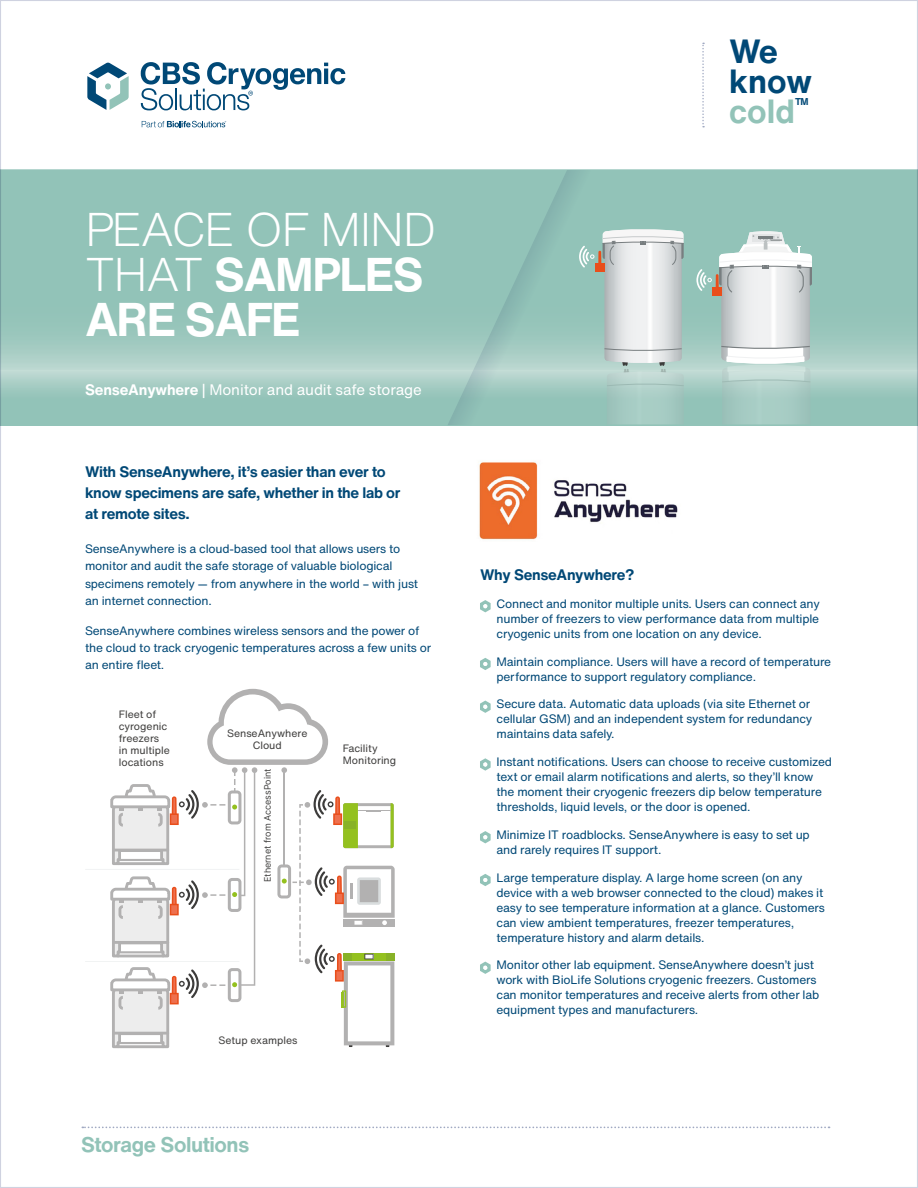
<style>
.page{position:relative;width:918px;height:1188px;background:#fff}
.page>*{position:absolute;margin:0;border:0;box-sizing:border-box;transform-origin:0 0}
.t1{font:300 46.5px/45px "Helvetica Now Text";letter-spacing:-.03em;color:#fff}
.t2{font:700 33px "Helvetica Now Text";letter-spacing:-.005em;color:#004876}
.t3{font:700 33px "Helvetica Now Text";color:#92c3b8}
.Green_Subs_14pt_Helv{font:700 21px "Helvetica Now Text";letter-spacing:-.02em;color:#92c3b8}
.Subheads_10_14{font:700 15px/21px "Helvetica Now Text";letter-spacing:-.02em;color:#004876}
.t4{font:15px "Helvetica Now Text";letter-spacing:-.01em;color:#fff}
.Bullet_copy_8_10{font:12px/15px "Helvetica Now Text";letter-spacing:-.015em;color:#004876}
.Text_8_11_5{font:12px/17.2px "Helvetica Now Text";letter-spacing:-.015em;color:#004876}
.Captions{font:10.5px/12px "Helvetica Now Text";color:#3d3c3b}
.t5{font:700 9.75px "Helvetica Now Text";color:#004876}
.t6{font:9px "Inter";color:#3d3c3b}
.s1{font-weight:700}
</style>
<div class="page">
<svg style="left:2px;top:170px;width:914px;height:256px;background:#97c5bb"></svg>
<svg style="left:480px;top:600px;width:11px;height:13px"></svg>
<svg style="left:480px;top:658px;width:11px;height:12px"></svg>
<svg style="left:480px;top:700px;width:11px;height:13px"></svg>
<svg style="left:480px;top:758px;width:11px;height:13px"></svg>
<svg style="left:480px;top:831px;width:11px;height:13px"></svg>
<svg style="left:480px;top:874px;width:11px;height:12px"></svg>
<svg style="left:480px;top:961px;width:11px;height:13px"></svg>
<img style="left:479px;top:462px;width:199px;height:78px">
<svg style="left:696px;top:231px;width:117px;height:194px"></svg>
<svg style="left:448px;top:170px;width:237px;height:255px;background:#a4c9c1"></svg>
<svg style="left:87px;top:62px;width:42px;height:48px"></svg>
<div style="left:105px;top:83px;width:6px;height:7px;background:#92c3b8;border-radius:50%"></div>
<svg style="left:142px;top:121px;width:84px;height:6px"></svg>
<svg style="left:141px;top:62px;width:204px;height:48px"></svg>
<svg style="left:85px;top:689px;width:310px;height:360px"></svg>
<svg style="left:82px;top:1127px;width:748px;height:1px"></svg>
<p class="t1" style="left:85px;top:207px;width:353px">PEACE OF MIND<br>THAT <span class="s1">SAMPLES<br>ARE SAFE</span></p>
<p class="t4" style="left:85px;top:379px;width:338px"><span class="s1">SenseAnywhere</span> | Monitor and audit safe storage</p>
<p class="Subheads_10_14" style="left:85px;top:461px;width:317px">With SenseAnywhere, it’s easier than ever to know specimens are safe, whether in the lab or at remote sites.</p>
<p class="Text_8_11_5" style="left:85px;top:540px;width:335px">SenseAnywhere is a cloud-based tool that allows users to monitor and audit the safe storage of valuable biological specimens remotely — from anywhere in the world – with just an internet connection.</p>
<p class="Text_8_11_5" style="left:85px;top:622px;width:348px">SenseAnywhere combines wireless sensors and the power of the cloud to track cryogenic temperatures across a few units or an entire fleet.</p>
<p class="Captions" style="left:119px;top:708px;width:53px">Fleet of cyrogenic freezers in multiple locations</p>
<p class="Captions" style="left:227px;top:727px;width:82px">SenseAnywhere</p>
<p class="Captions" style="left:253px;top:739px;width:31px">Cloud</p>
<p class="t6" style="left:261px;top:882px;width:115px;rotate:-90deg">Ethernet from AccessPoint</p>
<p class="Captions" style="left:343px;top:742px;width:55px">Facility<br>Monitoring</p>
<p class="Captions" style="left:219px;top:1034px;width:80px">Setup examples</p>
<p class="Green_Subs_14pt_Helv" style="left:81px;top:1131px;width:170px">Storage Solutions</p>
<p class="t2" style="left:729px;top:29px;width:50px">We</p>
<p class="t2" style="left:729px;top:59px;width:84px">know</p>
<p class="t3" style="left:729px;top:89px;width:67px">cold</p>
<p class="t5" style="left:795px;top:95px;width:15px">TM</p>
<p class="Subheads_10_14" style="left:480px;top:564px;width:156px">Why SenseAnywhere?</p>
<p class="Bullet_copy_8_10" style="left:496px;top:596px;width:325px;text-align:justify">Connect and monitor multiple units. Users can connect any number of freezers to view performance data from multiple cryogenic units from one location on any device.</p>
<p class="Bullet_copy_8_10" style="left:496px;top:654px;width:336px">Maintain compliance. Users will have a record of temperature performance to support regulatory compliance.</p>
<p class="Bullet_copy_8_10" style="left:496px;top:696px;width:317px">Secure data. Automatic data uploads (via site Ethernet or cellular GSM) and an independent system for redundancy maintains data safely.</p>
<p class="Bullet_copy_8_10" style="left:496px;top:754px;width:337px">Instant notifications. Users can choose to receive customized text or email alarm notifications and alerts, so they’ll know the moment their cryogenic freezers dip below temperature thresholds, liquid levels, or the door is opened.</p>
<p class="Bullet_copy_8_10" style="left:496px;top:827px;width:315px">Minimize IT roadblocks. SenseAnywhere is easy to set up and rarely requires IT support.</p>
<p class="Bullet_copy_8_10" style="left:496px;top:870px;width:330px">Large temperature display. A large home screen (on any device with a web browser connected to the cloud) makes it easy to see temperature information at a glance. Customers can view ambient temperatures, freezer temperatures, temperature history and alarm details.</p>
<p class="Bullet_copy_8_10" style="left:496px;top:957px;width:324px">Monitor other lab equipment. SenseAnywhere doesn’t just work with BioLife Solutions cryogenic freezers. Customers can monitor temperatures and receive alerts from other lab equipment types and manufacturers.</p>
</div>
